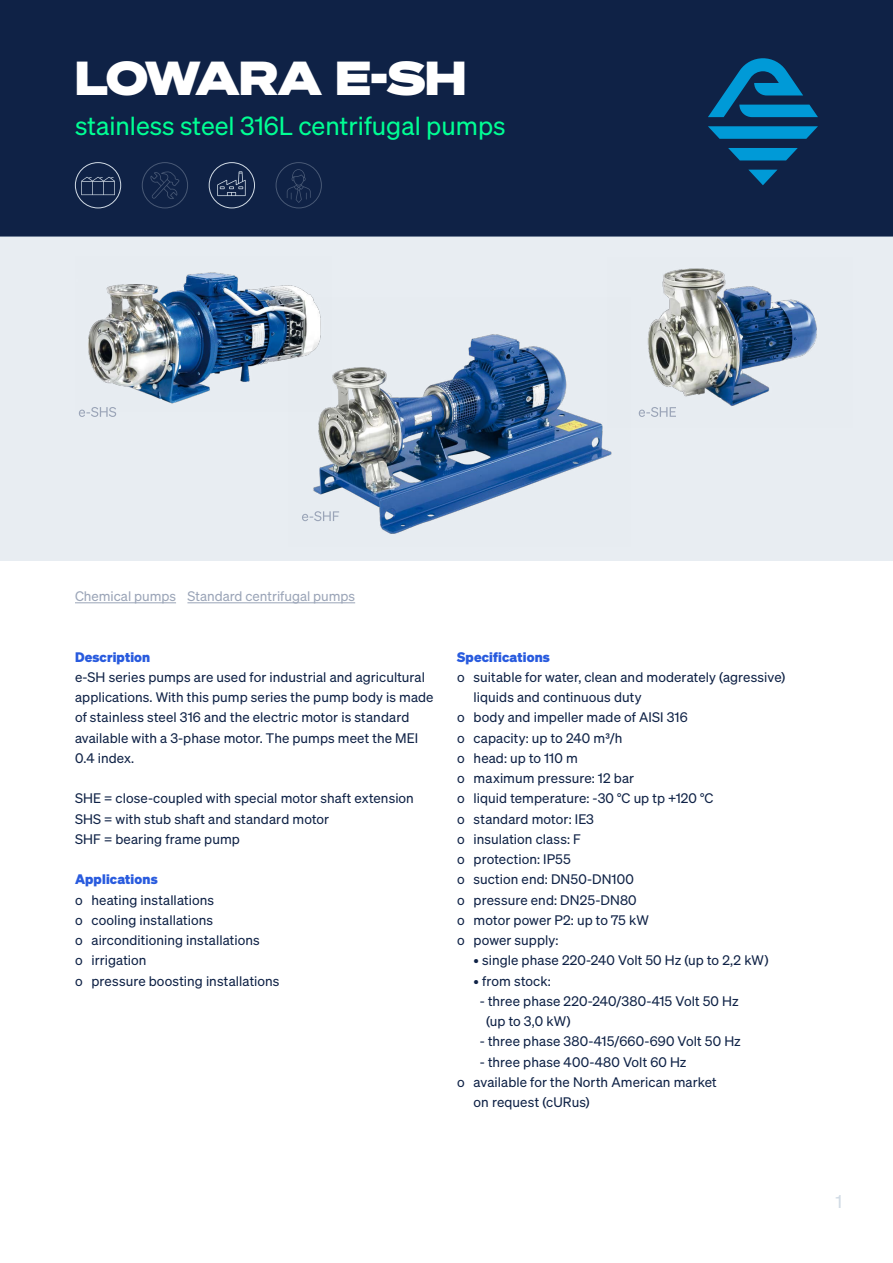
<style>
.page{position:relative;width:893px;height:1263px;background:#fff}
.page>*{position:absolute;margin:0;border:0;box-sizing:border-box;transform-origin:0 0}
.t1{font:46.5px "Sohne Breit Extrafett";letter-spacing:-.02em;color:#fff}
.t2{font:25.5px "Sohne Buch";color:#00ff94}
.t3{font:18px "Sohne Buch";color:#d1dbe5}
.t4{font:13.5px/20.2px "Sohne Buch";letter-spacing:.005em;color:#0f2246}
.t5{font:700 13.5px "Sohne";letter-spacing:.01em;color:#295bde}
.t6{font:13.5px "Sohne Buch";color:#9ba5b8}
</style>
<div class="page">
<svg style="left:0;top:0;width:893px;height:604px;fill:#0f2246"></svg>
<img style="left:608px;top:258px;width:244px;height:169px">
<img style="left:288px;top:297px;width:342px;height:250px">
<img style="left:75px;top:256px;width:256px;height:156px">
<svg style="left:639px;top:407px;width:37px;height:10px"></svg>
<svg style="left:302px;top:511px;width:37px;height:10px"></svg>
<svg style="left:79px;top:407px;width:37px;height:10px"></svg>
<h1 class="t1" style="left:75px;top:47px;width:393px">LOWARA E-SH</h1>
<h2 class="t2" style="left:75px;top:111px;width:432px">stainless steel 316L centrifugal pumps</h2>
<p class="t6" style="left:75px;top:588px;width:282px">Chemical pumps Standard centrifugal pumps</p>
<p class="t5" style="left:75px;top:648px;width:77px">Description</p>
<p class="t4" style="left:75px;top:667px;width:360px">e-SH series pumps are used for industrial and agricultural applications. With this pump series the pump body is made of stainless steel 316 and the electric motor is standard available with a 3-phase motor. The pumps meet the MEI 0.4 index.</p>
<p class="t4" style="left:75px;top:788px;width:340px">SHE = close-coupled with special motor shaft extension<br>SHS = with stub shaft and standard motor<br>SHF = bearing frame pump</p>
<p class="t5" style="left:75px;top:871px;width:84px">Applications</p>
<p class="t4" style="left:75px;top:889px;width:206px">o heating installations<br>o cooling installations<br>o airconditioning installations<br>o irrigation<br>o pressure boosting installations</p>
<p class="t5" style="left:457px;top:648px;width:94px">Specifications</p>
<p class="t4" style="left:457px;top:667px;width:330px">o suitable for water, clean and moderately (agressive)</p>
<p class="t4" style="left:474px;top:687px;width:169px">liquids and continuous duty</p>
<p class="t4" style="left:457px;top:707px;width:232px">o body and impeller made of AISI 316</p>
<p class="t4" style="left:457px;top:727px;width:167px">o capacity: up to 240 m³/h</p>
<p class="t4" style="left:457px;top:748px;width:122px">o head: up to 110 m</p>
<p class="t4" style="left:457px;top:768px;width:179px">o maximum pressure: 12 bar</p>
<p class="t4" style="left:457px;top:788px;width:258px">o liquid temperature: -30 °C up tp +120 °C</p>
<p class="t4" style="left:457px;top:808px;width:138px">o standard motor: IE3</p>
<p class="t4" style="left:457px;top:829px;width:125px">o insulation class: F</p>
<p class="t4" style="left:457px;top:849px;width:115px">o protection: IP55</p>
<p class="t4" style="left:457px;top:869px;width:178px">o suction end: DN50-DN100</p>
<p class="t4" style="left:457px;top:889px;width:181px">o pressure end: DN25-DN80</p>
<p class="t4" style="left:457px;top:910px;width:193px">o motor power P2: up to 75 kW</p>
<p class="t4" style="left:457px;top:930px;width:103px">o power supply:</p>
<p class="t4" style="left:474px;top:950px;width:297px">• single phase 220-240 Volt 50 Hz (up to 2,2 kW)</p>
<p class="t4" style="left:474px;top:970px;width:79px">• from stock:</p>
<p class="t4" style="left:486px;top:991px;width:254px;text-indent:-6px">- three phase 220-240/380-415 Volt 50 Hz (up to 3,0 kW)</p>
<p class="t4" style="left:480px;top:1031px;width:262px">- three phase 380-415/660-690 Volt 50 Hz</p>
<p class="t4" style="left:480px;top:1051px;width:208px">- three phase 400-480 Volt 60 Hz</p>
<p class="t4" style="left:457px;top:1072px;width:261px">o available for the North American market</p>
<p class="t4" style="left:474px;top:1092px;width:118px">on request (cURus)</p>
<h3 class="t3" style="left:835px;top:1191px;width:8px">1</h3>
</div>
